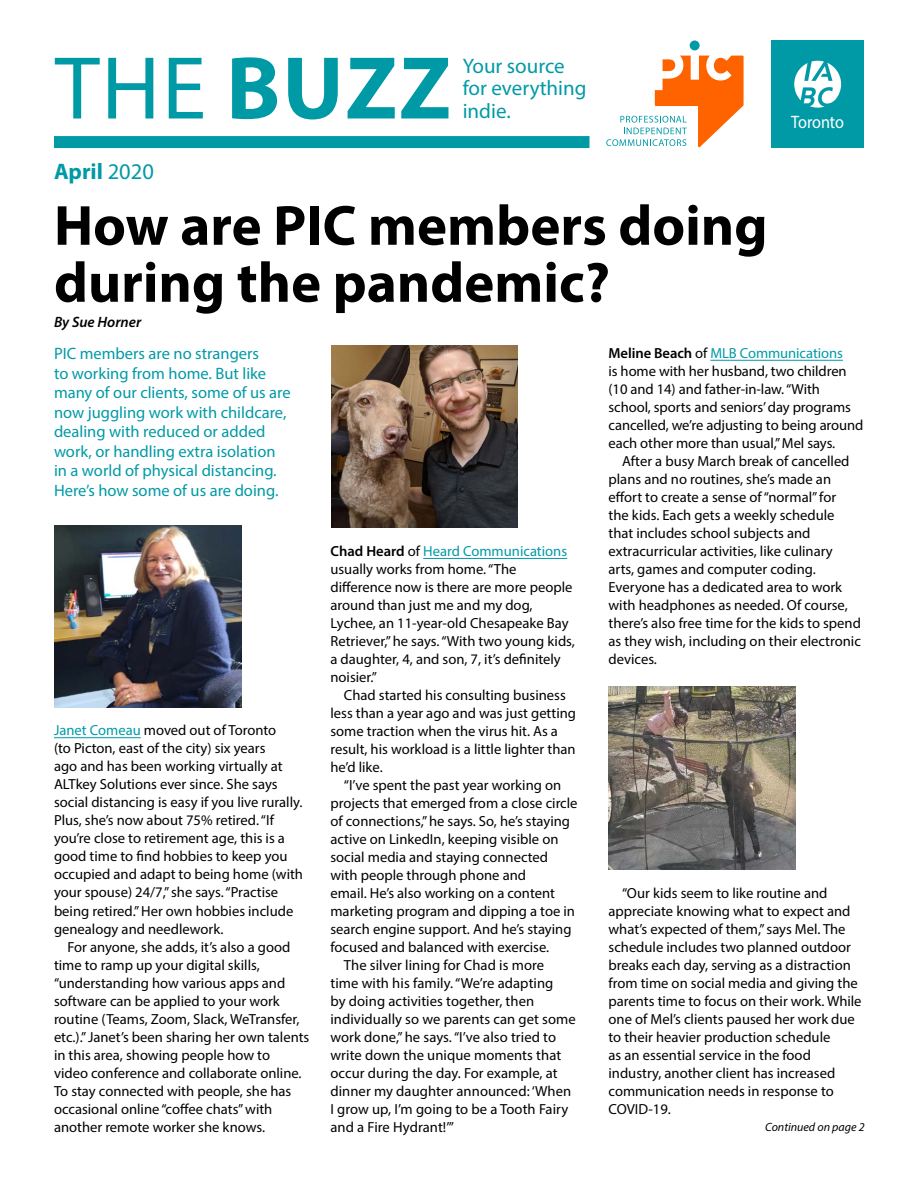
<style>
.page{position:relative;width:918px;height:1188px;background:#fff}
.page>*{position:absolute;margin:0;border:0;box-sizing:border-box;transform-origin:0 0}
.t1{font:700 90px "Myriad Pro";color:#009aa6}
.t2{font:700 57px/57px "Myriad Pro";color:#000}
.t3{font:700 22.5px "Myriad Pro";color:#009aa6}
.t4{font:21px/22.5px "Myriad Pro";color:#009aa6}
.t5{font:18px "Myriad Pro";letter-spacing:-.005em;color:#fff;scale:.9 1}
.t6{font:16.5px/19.5px "Myriad Pro";color:#009aa6}
.t7{font:italic 600 15px "Myriad Pro";color:#000}
.t8{font:14.7px/18px "Myriad Pro";color:#000}
.t9{font:italic 12px "Myriad Pro";color:#000}
.s1{font-weight:400}
.s2{font-weight:600}
.s3{color:#009aa6}
</style>
<div class="page">
<div style="left:771px;top:40px;width:93px;height:108px;background:#009aa6"></div>
<div style="left:690px;top:40px;width:10px;height:10px;background:#009aa6;border-radius:50%"></div>
<svg style="left:606px;top:56px;width:138px;height:91px"></svg>
<div style="left:54px;top:136px;width:536px;height:12px;background:#009aa6"></div>
<svg style="left:794px;top:61px;width:47px;height:47px"></svg>
<hr style="left:710px;top:360px;width:133px;height:1px;background:#009aa6">
<hr style="left:423px;top:558px;width:144px;height:1px;background:#009aa6">
<img style="left:55px;top:526px;width:186px;height:182px">
<img style="left:331px;top:346px;width:187px;height:182px">
<img style="left:609px;top:687px;width:186px;height:182px">
<hr style="left:54px;top:737px;width:87px;height:1px;background:#009aa6">
<h1 class="t1" style="left:55px;top:29px;width:398px"><span class="s1">THE</span> BUZZ</h1>
<h3 class="t4" style="left:463px;top:54px;width:125px">Your source for everything indie.</h3>
<h3 class="t3" style="left:54px;top:157px;width:101px">April <span class="s1">2020</span></h3>
<h2 class="t2" style="left:54px;top:195px;width:715px">How are PIC members doing during the pandemic?</h2>
<p class="t7" style="left:54px;top:312px;width:89px">By Sue Horner</p>
<p class="t5" style="left:791px;top:111px;width:60px">Toronto</p>
<p class="t6" style="left:54px;top:344px;width:238px">PIC members are no strangers<br>to working from home. But like many of our clients, some of us are now juggling work with childcare, dealing with reduced or added work, or handling extra isolation in a world of physical distancing.<br>Here’s how some of us are doing.</p>
<p class="t8" style="left:609px;top:344px;width:256px"><span class="s2">Meline Beach</span> of <span class="s3">MLB Communications<br></span>is home with her husband, two children (10 and 14) and father-in-law. “With school, sports and seniors’ day programs cancelled, we’re adjusting to being around each other more than usual,” Mel says.</p>
<p class="t8" style="left:609px;top:452px;width:254px;text-indent:13px">After a busy March break of cancelled plans and no routines, she’s made an effort to create a sense of “normal” for<br>the kids. Each gets a weekly schedule that includes school subjects and extracurricular activities, like culinary arts, games and computer coding.<br>Everyone has a dedicated area to work with headphones as needed. Of course, there’s also free time for the kids to spend as they wish, including on their electronic devices.</p>
<p class="t8" style="left:330px;top:542px;width:246px"><span class="s2">Chad Heard</span> of <span class="s3">Heard Communications </span>usually works from home. “The difference now is there are more people around than just me and my dog, Lychee, an 11-year-old Chesapeake Bay Retriever,” he says. “With two young kids, a daughter, 4, and son, 7, it’s definitely noisier.”</p>
<p class="t8" style="left:330px;top:686px;width:247px;text-indent:13px">Chad started his consulting business less than a year ago and was just getting some traction when the virus hit. As a result, his workload is a little lighter than he’d like.</p>
<p class="t8" style="left:344px;top:776px;width:219px">“I’ve spent the past year working on</p>
<p class="t8" style="left:330px;top:794px;width:249px">projects that emerged from a close circle</p>
<p class="t8" style="left:330px;top:812px;width:241px">of connections,” he says. So, he’s staying</p>
<p class="t8" style="left:330px;top:830px;width:230px">active on LinkedIn, keeping visible on</p>
<p class="t8" style="left:330px;top:848px;width:219px">social media and staying connected</p>
<p class="t8" style="left:330px;top:866px;width:197px">with people through phone and</p>
<p class="t8" style="left:330px;top:884px;width:226px">email. He’s also working on a content</p>
<p class="t8" style="left:330px;top:902px;width:246px">marketing program and dipping a toe in</p>
<p class="t8" style="left:330px;top:920px;width:243px">search engine support. And he’s staying</p>
<p class="t8" style="left:330px;top:938px;width:220px">focused and balanced with exercise.</p>
<p class="t8" style="left:344px;top:956px;width:202px">The silver lining for Chad is more</p>
<p class="t8" style="left:330px;top:974px;width:225px">time with his family. “We’re adapting</p>
<p class="t8" style="left:330px;top:992px;width:205px">by doing activities together, then</p>
<p class="t8" style="left:330px;top:1010px;width:247px">individually so we parents can get some</p>
<p class="t8" style="left:330px;top:1028px;width:227px">work done,” he says. “I’ve also tried to</p>
<p class="t8" style="left:330px;top:1046px;width:232px">write down the unique moments that</p>
<p class="t8" style="left:330px;top:1064px;width:229px">occur during the day. For example, at</p>
<p class="t8" style="left:330px;top:1082px;width:242px">dinner my daughter announced: ‘When</p>
<p class="t8" style="left:330px;top:1100px;width:239px">I grow up, I’m going to be a Tooth Fairy</p>
<p class="t8" style="left:330px;top:1118px;width:125px">and a Fire Hydrant!’”</p>
<p class="t8" style="left:54px;top:721px;width:251px"><span class="s3">Janet Comeau</span> moved out of Toronto<br>(to Picton, east of the city) six years<br>ago and has been working virtually at ALTkey Solutions ever since. She says social distancing is easy if you live rurally.<br>Plus, she’s now about 75% retired. “If you’re close to retirement age, this is a good time to find hobbies to keep you occupied and adapt to being home (with your spouse) 24/7,” she says. “Practise being retired.” Her own hobbies include genealogy and needlework.</p>
<p class="t8" style="left:54px;top:937px;width:257px;text-indent:13px">For anyone, she adds, it’s also a good time to ramp up your digital skills, “understanding how various apps and software can be applied to your work routine (Teams, Zoom, Slack, WeTransfer, etc.).” Janet’s been sharing her own talents in this area, showing people how to<br>video conference and collaborate online.<br>To stay connected with people, she has occasional online “coffee chats” with another remote worker she knows.</p>
<p class="t8" style="left:609px;top:884px;width:255px;text-indent:13px">“Our kids seem to like routine and appreciate knowing what to expect and what’s expected of them,” says Mel. The schedule includes two planned outdoor breaks each day, serving as a distraction from time on social media and giving the parents time to focus on their work. While one of Mel’s clients paused her work due to their heavier production schedule<br>as an essential service in the food industry, another client has increased communication needs in response to COVID-19.</p>
<p class="t9" style="left:765px;top:1120px;width:101px">Continued on page 2</p>
</div>
